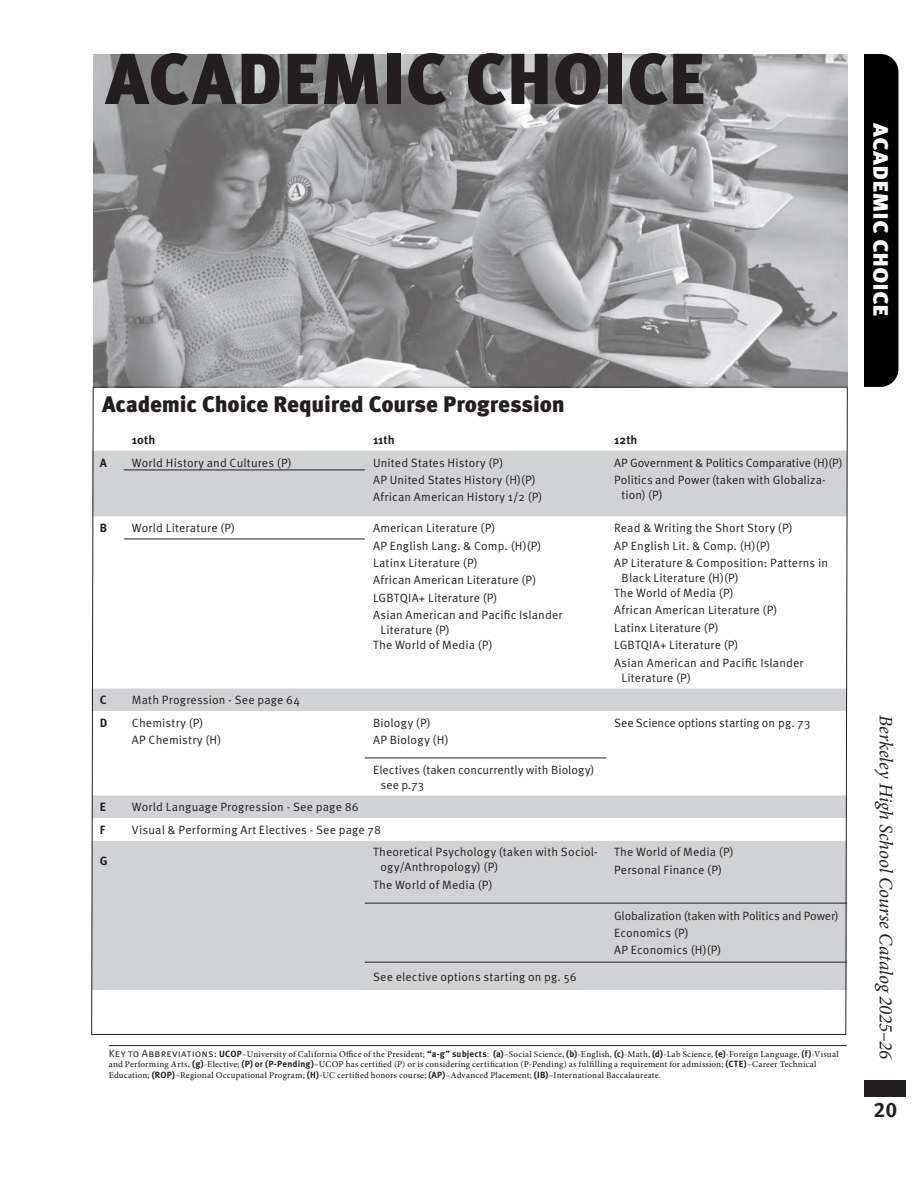
<style>
.page{position:relative;width:918px;height:1188px;background:#fff}
.page>*{position:absolute;margin:0;border:0;box-sizing:border-box;transform-origin:0 0}
.Heading{font:900 72px "Meta Pro";letter-spacing:.01em;color:#231f20}
.t1{font:900 25.5px "Meta Pro";letter-spacing:-.015em;color:#fdfdfd}
.LargeHeading{font:900 22.5px "Meta Pro";letter-spacing:-.01em;color:#231f20}
.t2{font:700 21px "Meta Pro";color:#231f20}
.t3{font:italic 19.2px "Minion Pro";letter-spacing:-.005em;color:#231f20}
.ProgressionChart{font:12px/15px "Meta Pro Norm";letter-spacing:.015em;color:#231f20}
.ProgressionChart-2{font:12px "Meta Pro Norm";letter-spacing:-.01em;color:#231f20}
.ProgressionChart-3{font:700 12px "Meta Pro";letter-spacing:.01em;color:#231f20}
.t4{font:500 9px/10.5px "Minion Pro";letter-spacing:.02em;color:#231f20}
.s1{font-family:"Meta Pro Norm";font-weight:400;font-size:10.5px}
.s2{font-family:"Meta Pro";font-weight:700}
</style>
<div class="page">
<div style="left:864px;top:1081px;width:42px;height:16px;background:#231f20"></div>
<hr style="left:109px;top:1045px;width:738px;height:1px;background:#231f20">
<div style="left:864px;top:54px;width:34px;height:333px;background:#000"></div>
<svg style="left:91px;top:387px;width:757px;height:648px"></svg>
<img style="left:93px;top:54px;width:755px;height:333px">
<p class="Heading" style="left:105px;top:22px;width:601px">ACADEMIC CHOICE</p>
<p class="LargeHeading" style="left:102px;top:386px;width:464px">Academic Choice Required Course Progression</p>
<p class="ProgressionChart-3" style="left:132px;top:430px;width:25px">10th</p>
<p class="ProgressionChart-3" style="left:373px;top:430px;width:23px">11th</p>
<p class="ProgressionChart-3" style="left:614px;top:430px;width:25px">12th</p>
<p class="ProgressionChart-3" style="left:100px;top:453px;width:9px">A</p>
<p class="ProgressionChart" style="left:132px;top:454px;width:161px">World History and Cultures (P)</p>
<p class="ProgressionChart" style="left:373px;top:454px;width:132px">United States History (P)</p>
<p class="ProgressionChart" style="left:373px;top:472px;width:164px">AP United States History (H)(P)</p>
<p class="ProgressionChart" style="left:373px;top:489px;width:171px">African American History 1/2 (P)</p>
<p class="ProgressionChart-2" style="left:614px;top:453px;width:230px">AP Government &amp; Politics Comparative (H)(P)</p>
<p class="ProgressionChart" style="left:622px;top:472px;width:206px;text-indent:-8px">Politics and Power (taken with Globaliza&shy;tion) (P)</p>
<p class="ProgressionChart-3" style="left:100px;top:519px;width:9px">B</p>
<p class="ProgressionChart" style="left:132px;top:520px;width:105px">World Literature (P)</p>
<p class="ProgressionChart" style="left:373px;top:520px;width:124px">American Literature (P)</p>
<p class="ProgressionChart" style="left:373px;top:537px;width:170px">AP English Lang. &amp; Comp. (H)(P)</p>
<p class="ProgressionChart" style="left:373px;top:555px;width:106px">Latinx Literature (P)</p>
<p class="ProgressionChart" style="left:373px;top:572px;width:165px">African American Literature (P)</p>
<p class="ProgressionChart" style="left:373px;top:589px;width:126px">LGBTQIA+ Literature (P)</p>
<p class="ProgressionChart" style="left:381px;top:607px;width:183px;text-indent:-8px">Asian American and Pacific Islander<br>Literature (P)</p>
<p class="ProgressionChart" style="left:373px;top:637px;width:121px">The World of Media (P)</p>
<p class="ProgressionChart-3" style="left:100px;top:691px;width:8px">C</p>
<p class="ProgressionChart" style="left:132px;top:692px;width:169px">Math Progression - See page 64</p>
<p class="ProgressionChart-3" style="left:100px;top:713px;width:9px">D</p>
<p class="ProgressionChart" style="left:132px;top:714px;width:73px">Chemistry (P)</p>
<p class="ProgressionChart" style="left:132px;top:732px;width:91px">AP Chemistry (H)</p>
<p class="ProgressionChart" style="left:373px;top:714px;width:59px">Biology (P)</p>
<p class="ProgressionChart" style="left:373px;top:732px;width:77px">AP Biology (H)</p>
<p class="ProgressionChart" style="left:381px;top:761px;width:215px;text-indent:-8px">Electives (taken concurrently with Biology) see p.73</p>
<p class="ProgressionChart-3" style="left:100px;top:798px;width:8px">E</p>
<p class="ProgressionChart" style="left:132px;top:799px;width:228px">World Language Progression - See page 86</p>
<p class="ProgressionChart-3" style="left:100px;top:820px;width:7px">F</p>
<p class="ProgressionChart" style="left:132px;top:821px;width:250px">Visual &amp; Performing Art Electives - See page 78</p>
<p class="ProgressionChart-3" style="left:100px;top:851px;width:9px">G</p>
<p class="ProgressionChart" style="left:381px;top:844px;width:219px;text-indent:-7px">Theoretical Psychology (taken with Sociol&shy;ogy/Anthropology) (P)</p>
<p class="ProgressionChart" style="left:373px;top:876px;width:121px">The World of Media (P)</p>
<p class="ProgressionChart" style="left:373px;top:968px;width:205px">See elective options starting on pg. 56</p>
<p class="ProgressionChart" style="left:614px;top:520px;width:180px">Read &amp; Writing the Short Story (P)</p>
<p class="ProgressionChart" style="left:614px;top:537px;width:158px">AP English Lit. &amp; Comp. (H)(P)</p>
<p class="ProgressionChart" style="left:622px;top:555px;width:208px;text-indent:-8px">AP Literature &amp; Composition: Patterns in<br>Black Literature (H)(P)</p>
<p class="ProgressionChart" style="left:614px;top:585px;width:121px">The World of Media (P)</p>
<p class="ProgressionChart" style="left:614px;top:602px;width:165px">African American Literature (P)</p>
<p class="ProgressionChart" style="left:614px;top:619px;width:106px">Latinx Literature (P)</p>
<p class="ProgressionChart" style="left:614px;top:637px;width:126px">LGBTQIA+ Literature (P)</p>
<p class="ProgressionChart" style="left:622px;top:654px;width:183px;text-indent:-8px">Asian American and Pacific Islander<br>Literature (P)</p>
<p class="ProgressionChart" style="left:614px;top:714px;width:198px">See Science options starting on pg. 73</p>
<p class="ProgressionChart" style="left:614px;top:844px;width:121px">The World of Media (P)</p>
<p class="ProgressionChart" style="left:614px;top:861px;width:109px">Personal Finance (P)</p>
<p class="ProgressionChart-2" style="left:614px;top:906px;width:226px">Globalization (taken with Politics and Power)</p>
<p class="ProgressionChart" style="left:614px;top:925px;width:76px">Economics (P)</p>
<p class="ProgressionChart" style="left:614px;top:942px;width:109px">AP Economics (H)(P)</p>
<p class="t4" style="left:109px;top:1048px;width:732px"><span class="s1">Key to Abbreviations:</span> <span class="s2">UCOP</span>–University of California Office of the President; <span class="s2">“a-g” subjects</span>: <span class="s2">(a)</span>–Social Science, <span class="s2">(b)</span>-English, <span class="s2">(c)</span>-Math, <span class="s2">(d)</span>-Lab Science, <span class="s2">(e)</span>-Foreign Language, <span class="s2">(f)</span>-Visual and Performing Arts, <span class="s2">(g)</span>-Elective; <span class="s2">(P) or (P-Pending)</span>–UCOP has certified (P) or is considering certification (P-Pending) as fulfilling a requirement for admission; <span class="s2">(CTE)</span>–Career Technical<br>Education; <span class="s2">(ROP)</span>–Regional Occupational Program; <span class="s2">(H)</span>-UC certified honors course; <span class="s2">(AP)</span>–Advanced Placement; <span class="s2">(IB)</span>–International Baccalaureate.</p>
<h2 class="t1" style="left:903px;top:123px;width:195px;rotate:90deg">academic choice</h2>
<h3 class="t3" style="left:899px;top:715px;width:346px;rotate:90deg">Berkeley High School Course Catalog 2025–26</h3>
<h3 class="t2" style="left:874px;top:1093px;width:25px">20</h3>
</div>
